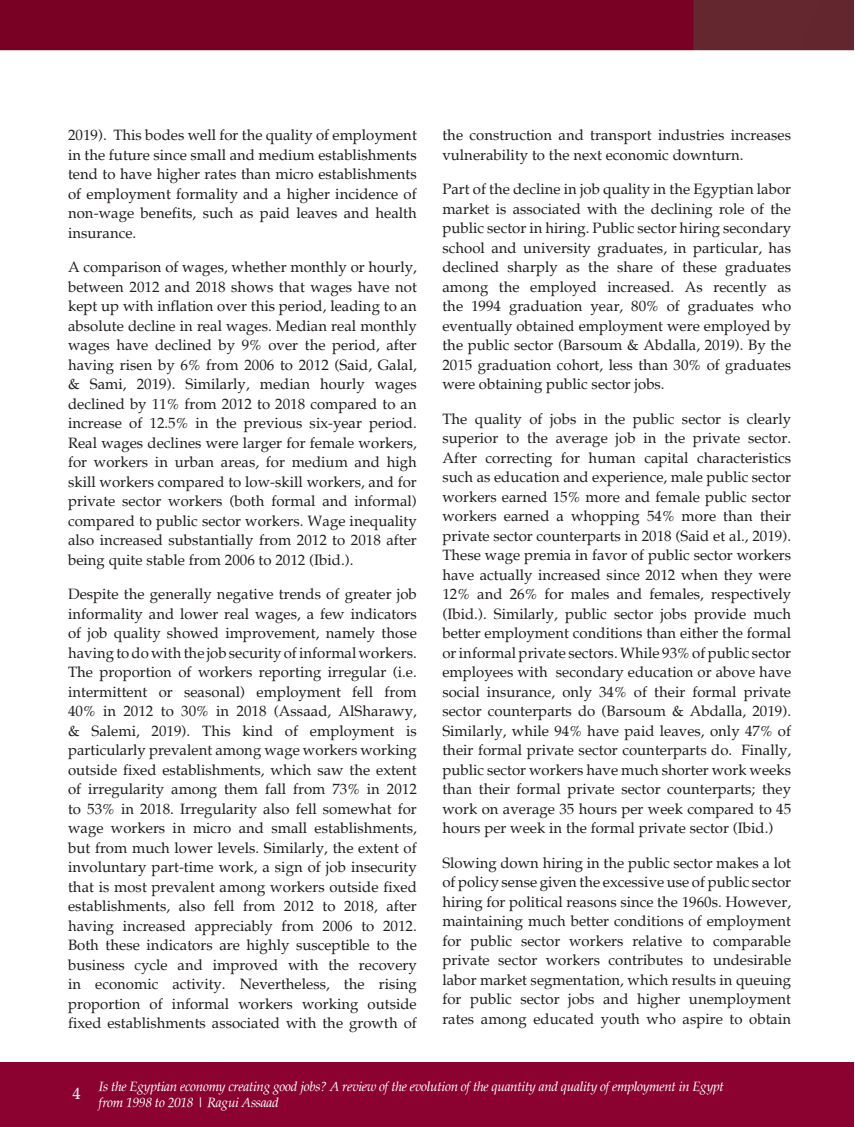
<style>
.page{position:relative;width:855px;height:1127px;background:#fff}
.page>*{position:absolute;margin:0;border:0;box-sizing:border-box;transform-origin:0 0}
.t1{font:16.5px "Palatia";color:#fff}
.t2{font:15px/19.5px "Palatia";color:#231f20;text-align:justify}
.t3{font:italic 13.5px/16.2px "Palatia";letter-spacing:-.025em;color:#fff}
</style>
<div class="page">
<div style="left:0;top:1062px;width:854px;height:65px;background:#8b012f"></div>
<img style="left:0;top:0;width:854px;height:51px">
<p class="t2" style="left:68px;top:126px;width:350px">2019). This bodes well for the quality of employment in the future since small and medium establishments tend to have higher rates than micro establishments of employment formality and a higher incidence of non-wage benefits, such as paid leaves and health insurance.</p>
<p class="t2" style="left:68px;top:257px;width:350px">A comparison of wages, whether monthly or hourly, between 2012 and 2018 shows that wages have not kept up with inflation over this period, leading to an absolute decline in real wages. Median real monthly wages have declined by 9% over the period, after having risen by 6% from 2006 to 2012 (Said, Galal, &amp; Sami, 2019). Similarly, median hourly wages declined by 11% from 2012 to 2018 compared to an increase of 12.5% in the previous six-year period.<br>Real wages declines were larger for female workers, for workers in urban areas, for medium and high skill workers compared to low-skill workers, and for private sector workers (both formal and informal) compared to public sector workers. Wage inequality also increased substantially from 2012 to 2018 after being quite stable from 2006 to 2012 (Ibid.).</p>
<p class="t2" style="left:68px;top:584px;width:350px">Despite the generally negative trends of greater job informality and lower real wages, a few indicators of job quality showed improvement, namely those having to do with the job security of informal workers.<br>The proportion of workers reporting irregular (i.e. intermittent or seasonal) employment fell from 40% in 2012 to 30% in 2018 (Assaad, AlSharawy, &amp; Salemi, 2019). This kind of employment is particularly prevalent among wage workers working outside fixed establishments, which saw the extent of irregularity among them fall from 73% in 2012 to 53% in 2018. Irregularity also fell somewhat for wage workers in micro and small establishments, but from much lower levels. Similarly, the extent of involuntary part-time work, a sign of job insecurity that is most prevalent among workers outside fixed establishments, also fell from 2012 to 2018, after having increased appreciably from 2006 to 2012.<br>Both these indicators are highly susceptible to the business cycle and improved with the recovery in economic activity. Nevertheless, the rising proportion of informal workers working outside fixed establishments associated with the growth of</p>
<p class="t2" style="left:442px;top:126px;width:350px">the construction and transport industries increases vulnerability to the next economic downturn.</p>
<p class="t2" style="left:442px;top:179px;width:350px">Part of the decline in job quality in the Egyptian labor market is associated with the declining role of the public sector in hiring. Public sector hiring secondary school and university graduates, in particular, has declined sharply as the share of these graduates among the employed increased. As recently as the 1994 graduation year, 80% of graduates who eventually obtained employment were employed by the public sector (Barsoum &amp; Abdalla, 2019). By the 2015 graduation cohort, less than 30% of graduates were obtaining public sector jobs.</p>
<p class="t2" style="left:442px;top:409px;width:350px">The quality of jobs in the public sector is clearly superior to the average job in the private sector.<br>After correcting for human capital characteristics such as education and experience, male public sector workers earned 15% more and female public sector workers earned a whopping 54% more than their private sector counterparts in 2018 (Said et al., 2019).<br>These wage premia in favor of public sector workers have actually increased since 2012 when they were 12% and 26% for males and females, respectively (Ibid.). Similarly, public sector jobs provide much better employment conditions than either the formal or informal private sectors. While 93% of public sector employees with secondary education or above have social insurance, only 34% of their formal private sector counterparts do (Barsoum &amp; Abdalla, 2019).<br>Similarly, while 94% have paid leaves, only 47% of their formal private sector counterparts do. Finally, public sector workers have much shorter work weeks than their formal private sector counterparts; they work on average 35 hours per week compared to 45 hours per week in the formal private sector (Ibid.)</p>
<p class="t2" style="left:442px;top:853px;width:350px">Slowing down hiring in the public sector makes a lot of policy sense given the excessive use of public sector hiring for political reasons since the 1960s. However, maintaining much better conditions of employment for public sector workers relative to comparable private sector workers contributes to undesirable labor market segmentation, which results in queuing for public sector jobs and higher unemployment rates among educated youth who aspire to obtain</p>
<p class="t1" style="left:72px;top:1083px;width:10px">4</p>
<p class="t3" style="left:99px;top:1078px;width:626px">Is the Egyptian economy creating good jobs? A review of the evolution of the quantity and quality of employment in Egypt from 1998 to 2018 | Ragui Assaad</p>
</div>
